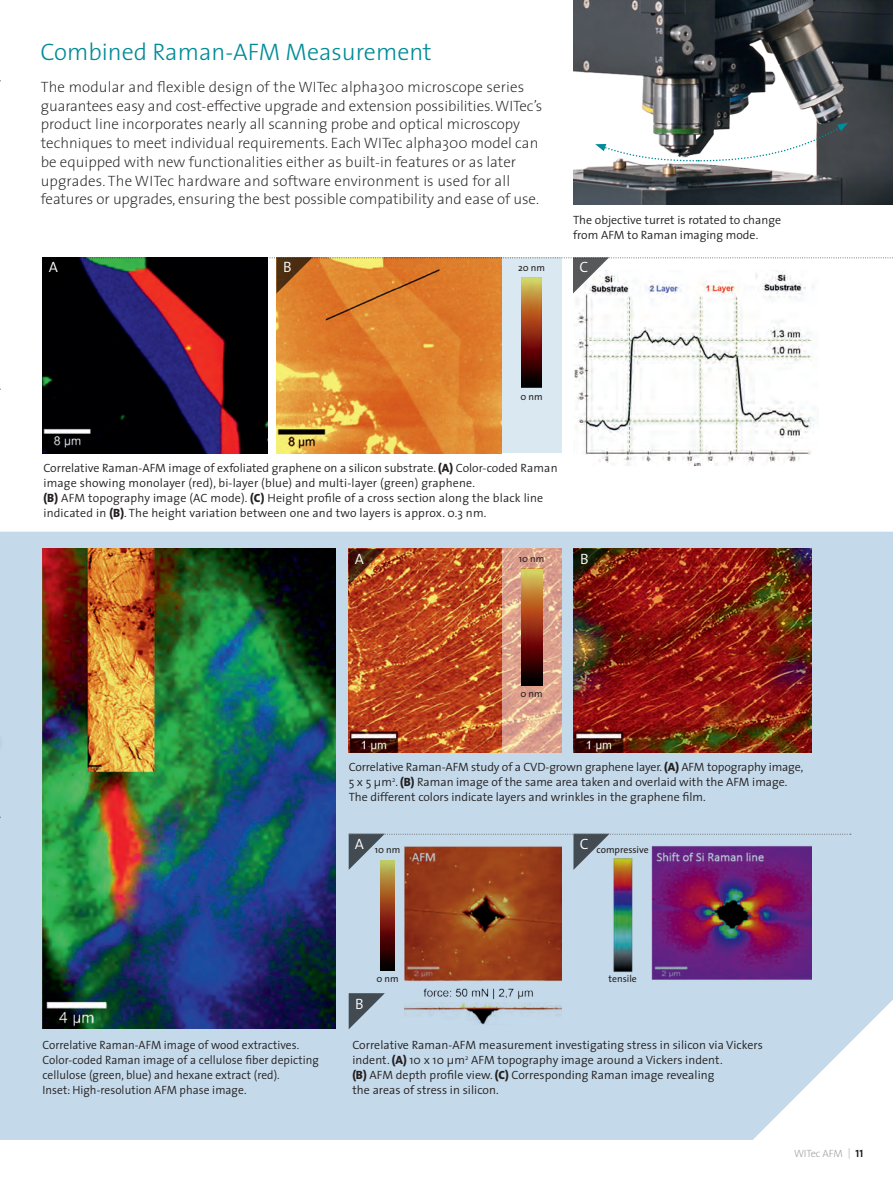
<style>
.page{position:relative;width:893px;height:1191px;background:#fff}
.page>*{position:absolute;margin:0;border:0;box-sizing:border-box;transform-origin:0 0}
.t1{font:300 24px "The Sans";color:#008b98}
.t2{font:200 15px/18.8px "The Sans";color:#231f20}
.t3{font:300 15px "The Sans";color:#fff}
.t4{font:300 12px/15px "The Sans";letter-spacing:.005em;color:#231f20}
.t5{font:300 12px/15px "The Sans";letter-spacing:.005em;color:#231f20;scale:.96 1}
.t6{font:200 10.5px "The Sans";letter-spacing:-.01em;color:#939598}
.t7{font:9.75px "The Sans";color:#231f20}
.s1{font-weight:800}
.s2{font-family:"The Sans Extra Light Caps";font-weight:400}
.s3{font-family:"The Sans Bold Caps";font-weight:400;color:#231f20}
</style>
<div class="page">
<div style="left:0;top:531px;width:893px;height:609px;background:#c4d9e9"></div>
<img style="left:573px;top:293px;width:242px;height:172px">
<img style="left:43px;top:293px;width:225px;height:160px">
<img style="left:43px;top:549px;width:293px;height:479px">
<div style="left:502px;top:257px;width:59px;height:196px;background:#dae8f1"></div>
<img style="left:276px;top:293px;width:226px;height:160px">
<img style="left:521px;top:293px;width:20px;height:94px">
<img style="left:405px;top:870px;width:156px;height:159px">
<img style="left:648px;top:870px;width:163px;height:159px">
<img style="left:611px;top:870px;width:23px;height:104px">
<img style="left:380px;top:870px;width:15px;height:100px">
<svg style="left:349px;top:993px;width:36px;height:36px"></svg>
<img style="left:349px;top:549px;width:153px;height:203px">
<img style="left:573px;top:549px;width:238px;height:203px">
<svg style="left:349px;top:549px;width:36px;height:36px"></svg>
<svg style="left:573px;top:549px;width:37px;height:36px"></svg>
<div style="left:0;top:540px;width:14px;height:317px;background:#c4d9e9"></div>
<img style="left:573px;top:0;width:320px;height:205px">
<svg style="left:595px;top:123px;width:253px;height:39px"></svg>
<svg style="left:502px;top:549px;width:59px;height:204px"></svg>
<img style="left:521px;top:568px;width:21px;height:117px">
<svg style="left:43px;top:257px;width:850px;height:36px"></svg>
<svg style="left:349px;top:833px;width:502px;height:37px"></svg>
<h1 class="t1" style="left:40px;top:32px;width:393px">Combined Raman-AFM Measurement</h1>
<p class="t2" style="left:41px;top:77px;width:503px">The modular and flexible design of the WITec alpha300 microscope series guarantees easy and cost-effective upgrade and extension possibilities. WITec’s product line incorporates nearly all scanning probe and optical microscopy techniques to meet individual requirements. Each WITec alpha300 model can be equipped with new functionalities either as built-in features or as later upgrades. The WITec hardware and software environment is used for all features or upgrades, ensuring the best possible compatibility and ease of use.</p>
<p class="t4" style="left:573px;top:212px;width:210px">The objective turret is rotated to change from AFM to Raman imaging mode.</p>
<p class="t3" style="left:49px;top:254px;width:11px">A</p>
<p class="t3" style="left:283px;top:254px;width:10px">B</p>
<p class="t3" style="left:580px;top:254px;width:10px">C</p>
<p class="t7" style="left:518px;top:259px;width:28px">20 nm</p>
<p class="t7" style="left:520px;top:388px;width:24px">0 nm</p>
<p class="t4" style="left:43px;top:460px;width:516px">Correlative Raman-AFM image of exfoliated graphene on a silicon substrate. <span class="s1">(A)</span> Color-coded Raman image showing monolayer (red), bi-layer (blue) and multi-layer (green) graphene.<br><span class="s1">(B)</span> AFM topography image (AC mode). <span class="s1">(C)</span> Height profile of a cross section along the black line indicated in <span class="s1">(B)</span>. The height variation between one and two layers is approx. 0.3 nm.</p>
<p class="t3" style="left:355px;top:547px;width:11px">A</p>
<p class="t3" style="left:580px;top:547px;width:10px">B</p>
<p class="t7" style="left:519px;top:551px;width:27px">10 nm</p>
<p class="t7" style="left:520px;top:686px;width:24px">0 nm</p>
<p class="t4" style="left:349px;top:759px;width:456px">Correlative Raman-AFM study of a CVD-grown graphene layer. <span class="s1">(A)</span> AFM topography image,<br>5 x 5 μm<sup>2</sup>. <span class="s1">(B)</span> Raman image of the same area taken and overlaid with the AFM image.<br>The different colors indicate layers and wrinkles in the graphene film.</p>
<p class="t3" style="left:355px;top:831px;width:11px">A</p>
<p class="t3" style="left:580px;top:831px;width:10px">C</p>
<p class="t7" style="left:375px;top:841px;width:27px">10 nm</p>
<p class="t7" style="left:597px;top:841px;width:54px">compressive</p>
<p class="t5" style="left:43px;top:1036px;width:289px">Correlative Raman-AFM image of wood extractives.<br>Color-coded Raman image of a cellulose fiber depicting cellulose (green, blue) and hexane extract (red).<br>Inset: High-resolution AFM phase image.</p>
<p class="t3" style="left:355px;top:991px;width:10px">B</p>
<p class="t7" style="left:376px;top:970px;width:24px">0 nm</p>
<p class="t7" style="left:608px;top:970px;width:30px">tensile</p>
<p class="t4" style="left:352px;top:1036px;width:412px">Correlative Raman-AFM measurement investigating stress in silicon via Vickers indent. <span class="s1">(A)</span> 10 x 10 µ m<sup>2</sup> AFM topography image around a Vickers indent.<br><span class="s1">(B)</span> AFM depth profile view. <span class="s1">(C)</span> Corresponding Raman image revealing<br>the areas of stress in silicon.</p>
<p class="t6" style="left:794px;top:1145px;width:71px">WITec AFM <span class="s2">|</span> <span class="s3">11</span></p>
</div>
